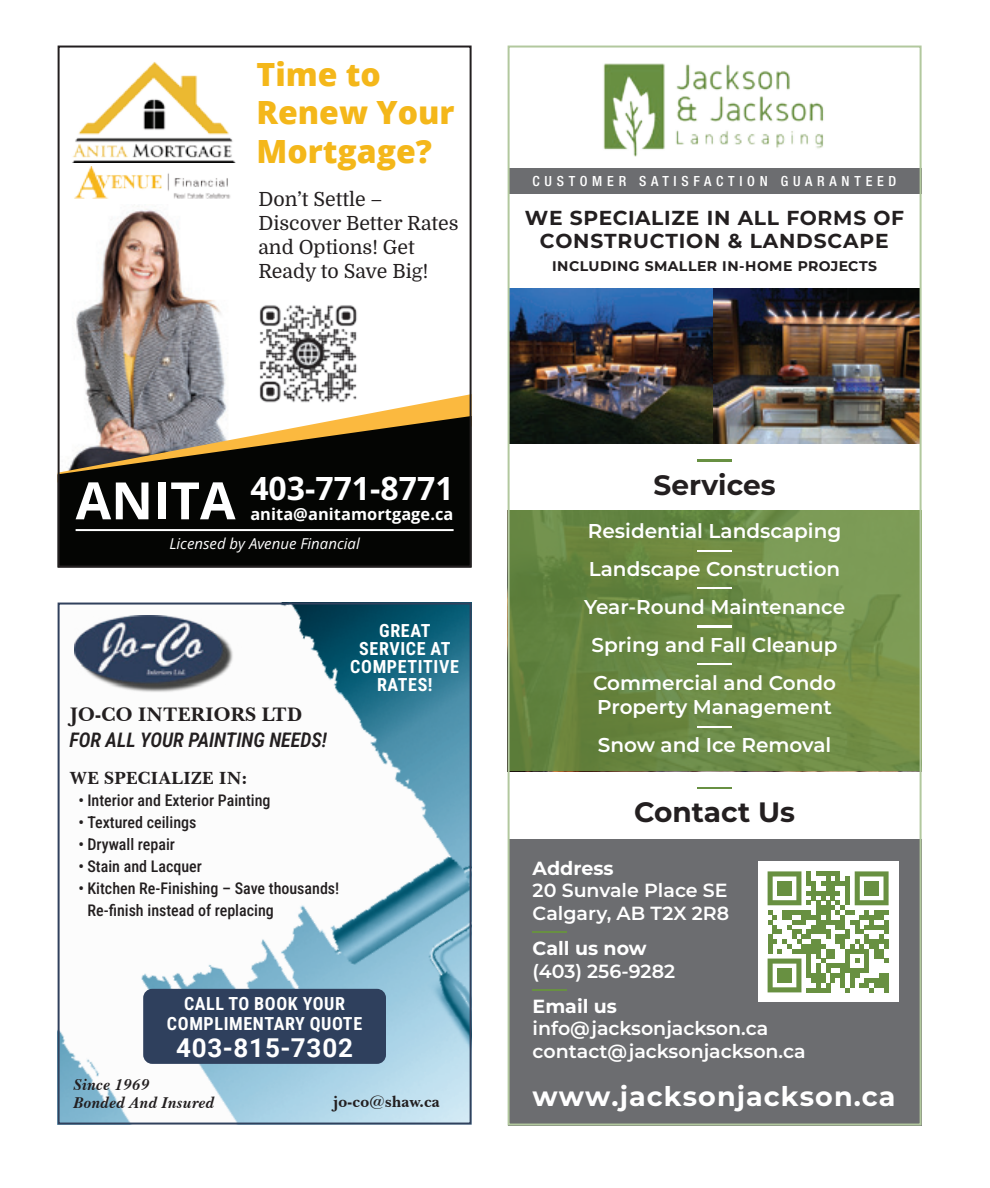
<style>
.page{position:relative;width:990px;height:1188px;background:#fff}
.page>*{position:absolute;margin:0;border:0;box-sizing:border-box;transform-origin:0 0}
.t1{font:700 51.6px "Open Sans";color:#fff}
.t2{font:800 32px/38.4px "Open Sans";color:#f4b71a}
.t3{font:700 32px "Open Sans";color:#fff}
.t4{font:700 28px "Montserrat";color:#231f20}
.t5{font:700 27px "Montserrat";letter-spacing:.04em;color:#fff}
.t6{font:700 26px "Roboto";letter-spacing:.035em;color:#fff}
.t7{font:700 20.2px/22.4px "Montserrat";letter-spacing:.04em;color:#231f20;text-align:center}
.t8{font:600 20px/38px "Montserrat";color:#fff;text-align:center}
.t9{font:italic 600 20px/25.8px "Roboto Condensed";color:#231f20}
.t10{font:19.6px/24px "Domine";color:#231f20}
.t11{font:600 19px/22.8px "Montserrat";color:#fff}
.t12{font:700 18px/18px "Roboto Condensed";letter-spacing:.035em;color:#fff;text-align:center}
.t13{font:700 18px "Baskerville BT";color:#231f20}
.t14{font:700 16.4px "Open Sans";letter-spacing:.005em;color:#fff}
.t15{font:500 16px/22px "Roboto Condensed";color:#231f20}
.t16{font:italic 700 16px/18px "Baskerville BT";color:#231f20}
.t17{font:700 16px "Baskerville BT";color:#231f20}
.t18{font:italic 15px "Open Sans";color:#fff}
.t19{font:700 14px "Montserrat";letter-spacing:.03em;color:#231f20}
.t20{font:500 condensed 14px "Helvetica Neue LT Std";letter-spacing:.34em;color:#fff}
.s1{font-family:"Baskerville BT";font-weight:700;font-style:normal}
.s2{font-weight:700}
</style>
<div class="page">
<img style="left:76px;top:206px;width:150px;height:188px">
<svg style="left:85px;top:394px;width:384px;height:22px"></svg>
<svg style="left:61px;top:416px;width:408px;height:149px;background:#2c281f"></svg>
<hr style="left:76px;top:529px;width:378px;height:2px;background:#fff">
<div style="left:58px;top:46px;width:414px;height:522px;border:2px solid #231f20"></div>
<img style="left:254px;top:305px;width:108px;height:101px">
<img style="left:72px;top:62px;width:163px;height:100px">
<img style="left:74px;top:166px;width:157px;height:33px">
<img style="left:61px;top:606px;width:408px;height:516px">
<div style="left:58px;top:603px;width:414px;height:522px;border:2px solid #31415d"></div>
<img style="left:75px;top:616px;width:172px;height:78px">
<div style="left:143px;top:989px;width:243px;height:75px;background:#2f405d;border-radius:9px"></div>
<svg style="left:511px;top:511px;width:408px;height:260px;background:#6d8b45"></svg>
<div style="left:508px;top:169px;width:414px;height:25px;background:#6c6d70"></div>
<div style="left:508px;top:839px;width:414px;height:287px;background:#6c6d70"></div>
<hr style="left:697px;top:459px;width:35px;height:2px;background:#689042">
<img style="left:603px;top:63px;width:221px;height:94px">
<img style="left:511px;top:289px;width:408px;height:155px">
<hr style="left:697px;top:787px;width:35px;height:2px;background:#689042">
<hr style="left:697px;top:550px;width:35px;height:2px;background:#fff">
<hr style="left:697px;top:587px;width:35px;height:2px;background:#fff">
<hr style="left:697px;top:625px;width:35px;height:2px;background:#fff">
<hr style="left:697px;top:663px;width:35px;height:2px;background:#fff">
<hr style="left:697px;top:726px;width:35px;height:2px;background:#fff">
<div style="left:758px;top:862px;width:140px;height:140px;background:#fff"></div>
<svg style="left:768px;top:871px;width:121px;height:121px"></svg>
<div style="left:777px;top:881px;width:15px;height:15px;background:#689041"></div>
<div style="left:864px;top:881px;width:15px;height:15px;background:#689041"></div>
<div style="left:777px;top:968px;width:15px;height:15px;background:#689041"></div>
<hr style="left:532px;top:931px;width:35px;height:2px;background:#689042">
<hr style="left:532px;top:989px;width:35px;height:2px;background:#689042">
<p class="t2" style="left:256px;top:54px;width:200px">Time to<br>Renew Your<br>Mortgage?</p>
<p class="t10" style="left:258px;top:188px;width:202px">Don’t Settle –<br>Discover Better Rates and Options! Get<br>Ready to Save Big!</p>
<p class="t20" style="left:533px;top:173px;width:365px">CUSTOMER SATISFACTION GUARANTEED</p>
<p class="t7" style="left:525px;top:206px;width:381px">WE SPECIALIZE IN ALL FORMS OF<br>CONSTRUCTION &amp; LANDSCAPE</p>
<p class="t19" style="left:552px;top:256px;width:326px">INCLUDING SMALLER IN-HOME PROJECTS</p>
<p class="t1" style="left:76px;top:465px;width:161px">ANITA</p>
<p class="t3" style="left:250px;top:467px;width:205px">403-771-8771</p>
<p class="t14" style="left:250px;top:503px;width:205px">anita@anitamortgage.ca</p>
<p class="t18" style="left:169px;top:533px;width:192px">Licensed by Avenue Financial</p>
<p class="t9" style="left:69px;top:700px;width:259px"><span class="s1">JO-CO INTERIORS LTD<br></span>FOR ALL YOUR PAINTING NEEDS!</p>
<p class="t13" style="left:69px;top:766px;width:179px">WE SPECIALIZE IN:</p>
<p class="t15" style="left:78px;top:788px;width:194px">• Interior and Exterior Painting</p>
<p class="t15" style="left:78px;top:810px;width:119px">• Textured ceilings</p>
<p class="t15" style="left:78px;top:832px;width:98px">• Drywall repair</p>
<p class="t15" style="left:78px;top:854px;width:125px">• Stain and Lacquer</p>
<p class="t15" style="left:87px;top:876px;width:253px;text-indent:-9px">• Kitchen Re-Finishing – Save thousands!<br>Re-finish instead of replacing</p>
<p class="t12" style="left:350px;top:621px;width:110px">GREAT<br>SERVICE AT<br>COMPETITIVE<br>RATES!</p>
<p class="t12" style="left:167px;top:993px;width:197px;line-height:20px">CALL TO BOOK YOUR<br>COMPLIMENTARY QUOTE</p>
<p class="t6" style="left:176px;top:1029px;width:179px">403-815-7302</p>
<p class="t16" style="left:73px;top:1076px;width:143px">Since 1969<br>Bonded And Insured</p>
<p class="t17" style="left:334px;top:1091px;width:108px">jo-co@shaw.ca</p>
<p class="t4" style="left:654px;top:466px;width:124px">Services</p>
<p class="t8" style="left:584px;top:511px;width:263px">Residential Landscaping<br>Landscape Construction<br>Year-Round Maintenance<br>Spring and Fall Cleanup<br>Commercial and Condo</p>
<p class="t8" style="left:597px;top:687px;width:236px;text-align:left">Property Management<br>Snow and Ice Removal</p>
<p class="t4" style="left:634px;top:793px;width:163px">Contact Us</p>
<p class="t11" style="left:533px;top:856px;width:198px"><span class="s2">Address<br></span>20 Sunvale Place SE<br>Calgary, AB T2X 2R8</p>
<p class="t11" style="left:533px;top:936px;width:144px"><span class="s2">Call us now </span>(403) 256-9282</p>
<p class="t11" style="left:533px;top:994px;width:275px"><span class="s2">Email us </span>info@jacksonjackson.ca contact@jacksonjackson.ca</p>
<p class="t5" style="left:533px;top:1079px;width:365px">www.jacksonjackson.ca</p>
</div>
